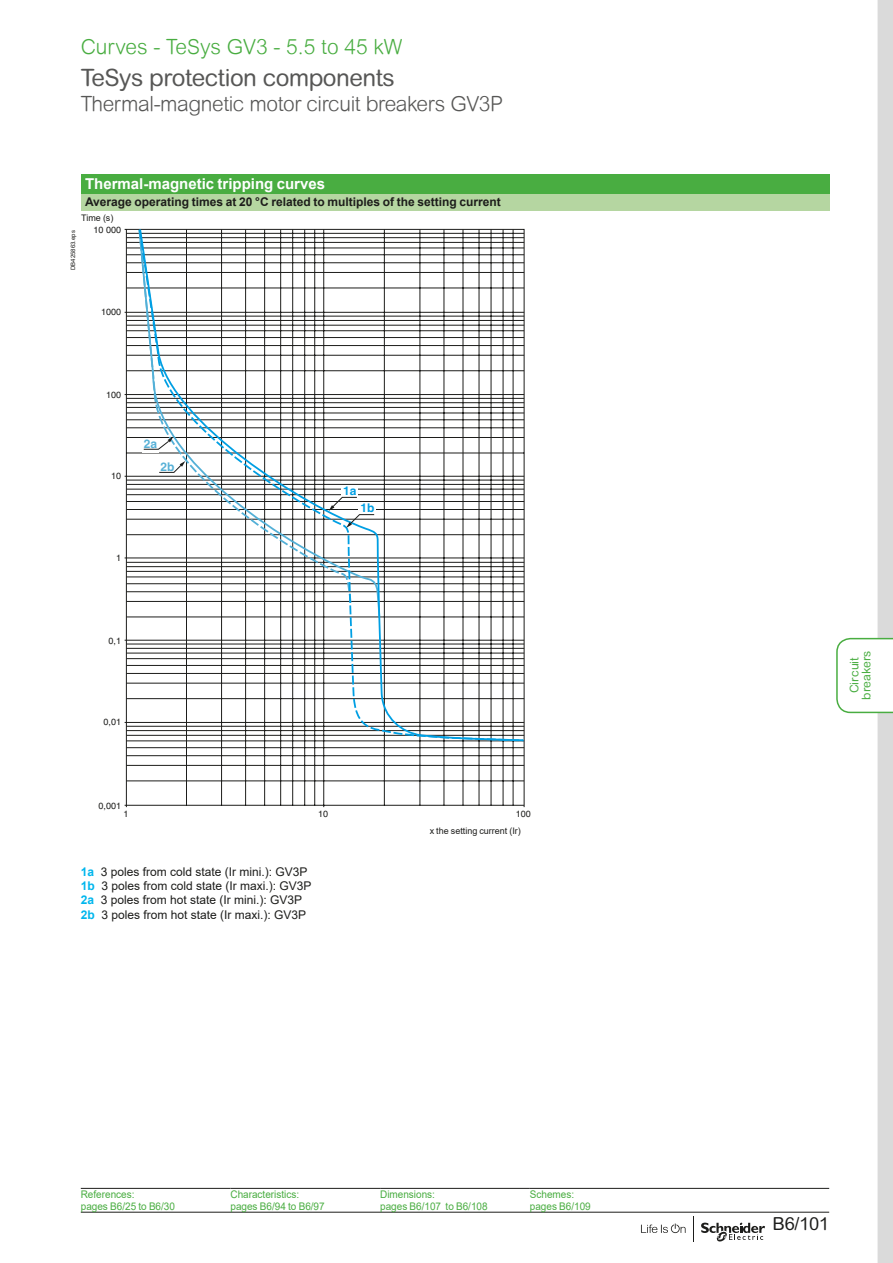
<style>
.page{position:relative;width:893px;height:1263px;background:#fff}
.page>*{position:absolute;margin:0;border:0;box-sizing:border-box;transform-origin:0 0}
.t1{font:24px "Arial Rounded MT Pro";letter-spacing:-.02em;color:#575756}
.t2{font:300 21px "Arial Rounded MT";letter-spacing:-.02em;color:#575756}
.t3{font:300 21px "Arial Rounded MT";color:#49ad41}
.t4{font:18px "Arial Rounded MT Pro";color:#1d1d1b}
.t5{font:700 15px "Arial";color:#fff}
.t6{font:12px/14.4px "Arial";color:#1d1d1b}
.t7{font:700 12px "Arial";color:#1d1d1b}
.t8{font:12px/12px "Arial Rounded MT Pro";color:#49ad41;text-align:center}
.t9{font:700 12px "Helvetica";color:#009fe3}
.t10{font:700 12px "Helvetica";color:#58b1d7}
.t11{font:10.5px/12px "Arial";color:#49ad41;scale:.95 1}
.t12{font:9px "Helvetica";color:#1d1d1b}
.t13{font:9px "Arial";color:#1d1d1b}
.t14{font:6px "Arial";color:#1d1d1b}
.s1{font-weight:700;color:#00b6ed}
</style>
<div class="page">
<svg style="left:641px;top:1223px;width:45px;height:10px"></svg>
<svg style="left:701px;top:1222px;width:64px;height:20px"></svg>
<svg style="left:693px;top:1216px;width:1px;height:26px"></svg>
<hr style="left:81px;top:1212px;width:748px;height:1px;background:#1d1d1b">
<div style="left:878px;top:0;width:15px;height:1263px;background:#dadada"></div>
<div style="left:81px;top:174px;width:748px;height:20px;background:#49ad41"></div>
<div style="left:81px;top:194px;width:748px;height:16px;background:#b5d6a1"></div>
<svg style="left:124px;top:229px;width:401px;height:578px"></svg>
<svg style="left:138px;top:228px;width:386px;height:514px"></svg>
<div style="left:359px;top:502px;width:17px;height:12px;background:#fff"></div>
<svg style="left:329px;top:497px;width:46px;height:31px"></svg>
<div style="left:142px;top:439px;width:17px;height:13px;background:#fff"></div>
<svg style="left:143px;top:437px;width:30px;height:13px"></svg>
<div style="left:162px;top:456px;width:16px;height:13px;background:#fff"></div>
<svg style="left:159px;top:461px;width:26px;height:12px"></svg>
<hr style="left:81px;top:1188px;width:149px;height:1px;background:#1d1d1b">
<hr style="left:230px;top:1188px;width:150px;height:1px;background:#1d1d1b">
<hr style="left:380px;top:1188px;width:150px;height:1px;background:#1d1d1b">
<hr style="left:530px;top:1188px;width:299px;height:1px;background:#1d1d1b">
<svg style="left:836px;top:638px;width:57px;height:75px"></svg>
<h2 class="t3" style="left:81px;top:34px;width:323px">Curves - TeSys GV3 - 5.5 to 45 kW</h2>
<h1 class="t1" style="left:81px;top:63px;width:316px">TeSys protection components</h1>
<h2 class="t2" style="left:81px;top:91px;width:424px">Thermal-magnetic motor circuit breakers GV3P</h2>
<p class="t5" style="left:85px;top:173px;width:242px">Thermal-magnetic tripping curves</p>
<p class="t7" style="left:85px;top:193px;width:417px">Average operating times at 20 °C related to multiples of the setting current</p>
<p class="t13" style="left:81px;top:211px;width:34px">Time (s)</p>
<p class="t14" style="left:69px;top:270px;width:41px;rotate:-90deg">DB425863.eps</p>
<p class="t12" style="left:93px;top:225px;width:29px">10 000</p>
<p class="t12" style="left:101px;top:307px;width:22px">1000</p>
<p class="t12" style="left:106px;top:390px;width:17px">100</p>
<p class="t12" style="left:111px;top:471px;width:12px">10</p>
<p class="t10" style="left:144px;top:436px;width:15px">2a</p>
<p class="t10" style="left:160px;top:459px;width:16px">2b</p>
<p class="t12" style="left:116px;top:552px;width:7px">1</p>
<p class="t9" style="left:343px;top:483px;width:15px">1a</p>
<p class="t9" style="left:360px;top:501px;width:16px">1b</p>
<p class="t12" style="left:109px;top:636px;width:14px">0,1</p>
<p class="t12" style="left:104px;top:717px;width:19px">0,01</p>
<p class="t12" style="left:99px;top:800px;width:24px">0,001</p>
<p class="t12" style="left:124px;top:808px;width:7px">1</p>
<p class="t12" style="left:318px;top:808px;width:12px">10</p>
<p class="t12" style="left:516px;top:808px;width:17px">100</p>
<p class="t13" style="left:430px;top:824px;width:93px">x the setting current (Ir)</p>
<p class="t6" style="left:81px;top:864px;width:232px"><span class="s1">1a</span> 3 poles from cold state (Ir mini.): GV3P <span class="s1">1b</span> 3 poles from cold state (Ir maxi.): GV3P <span class="s1">2a</span> 3 poles from hot state (Ir mini.): GV3P <span class="s1">2b</span> 3 poles from hot state (Ir maxi.): GV3P</p>
<p class="t11" style="left:81px;top:1188px;width:101px">References:<br>pages B6/25 to B6/30</p>
<p class="t11" style="left:230px;top:1188px;width:101px">Characteristics: pages B6/94 to B6/97</p>
<p class="t11" style="left:380px;top:1188px;width:115px">Dimensions:<br>pages B6/107 to B6/108</p>
<p class="t11" style="left:530px;top:1188px;width:66px">Schemes: pages B6/109</p>
<p class="t8" style="left:849px;top:700px;width:50px;rotate:-90deg">Circuit breakers</p>
<h3 class="t4" style="left:773px;top:1212px;width:58px">B6/101</h3>
</div>
